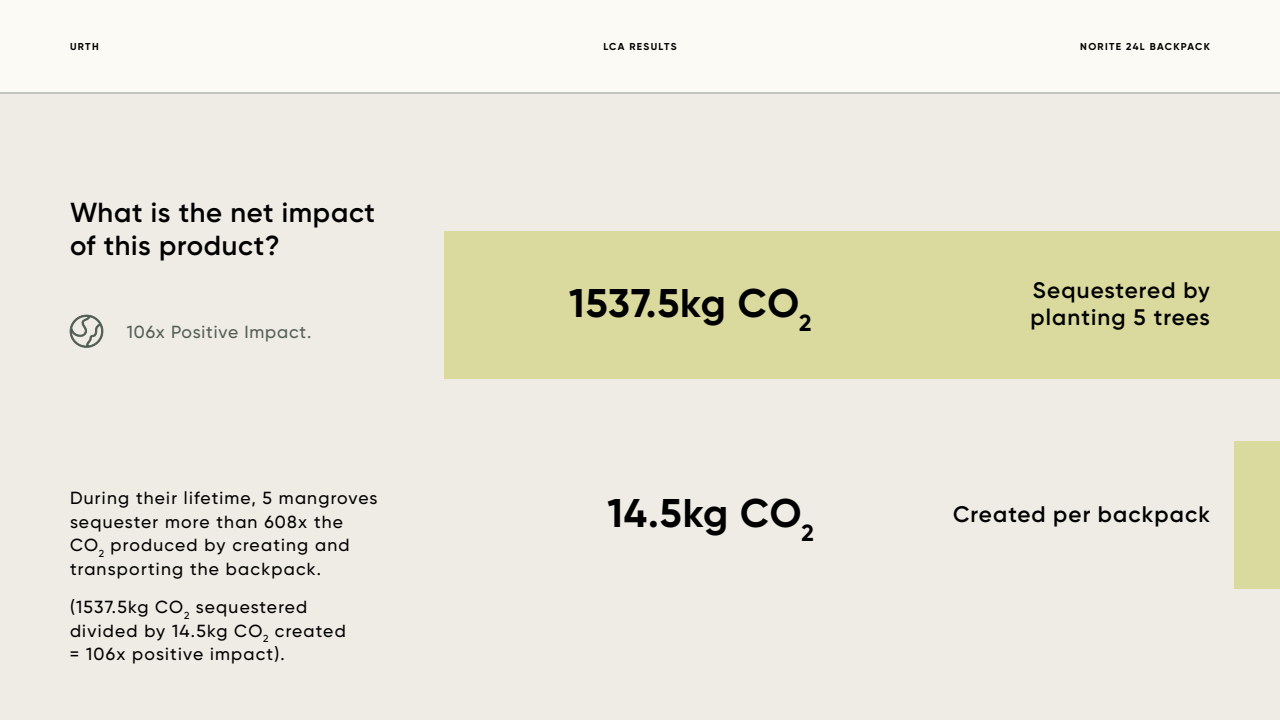
<style>
.page{position:relative;width:1280px;height:720px;background:#fbfaf4}
.page>*{position:absolute;margin:0;border:0;box-sizing:border-box;transform-origin:0 0}
.t1{font:700 40px "Gilroy";letter-spacing:.02em;color:#000}
.t2{font:600 27.5px/33px "Gilroy";letter-spacing:.025em;color:#000}
.t3{font:700 23.3px "Gilroy";color:#000}
.t4{font:600 22.5px/27.5px "Gilroy";letter-spacing:.05em;color:#000}
.t5{font:500 17.5px/23.5px "Gilroy";letter-spacing:.07em;color:#000}
.t6{font:500 17.5px "Gilroy";letter-spacing:.05em;color:#525e54}
.t7{font:700 10px "Gilroy";letter-spacing:.135em;color:#000}
</style>
<div class="page">
<div style="left:0;top:92px;width:1280px;height:628px;background:#eeece4"></div>
<hr style="left:0;top:92px;width:1280px;height:2px;background:#979e98">
<div style="left:445px;top:231px;width:835px;height:148px;background:#dada9e"></div>
<div style="left:1234px;top:441px;width:46px;height:148px;background:#dada9e"></div>
<svg style="left:69px;top:314px;width:35px;height:34px"></svg>
<p class="t7" style="left:70px;top:40px;width:30px">URTH</p>
<p class="t7" style="left:603px;top:40px;width:75px">LCA RESULTS</p>
<p class="t7" style="left:1080px;top:40px;width:131px">NORITE 24L BACKPACK</p>
<h2 class="t2" style="left:70px;top:196px;width:307px">What is the net impact of this product?</h2>
<p class="t6" style="left:127px;top:321px;width:186px">106x Positive Impact.</p>
<p class="t5" style="left:70px;top:486px;width:309px">During their lifetime, 5 mangroves sequester more than 608x the<br>CO<sub>2</sub> produced by creating and transporting the backpack.</p>
<p class="t5" style="left:70px;top:595px;width:277px">(1537.5kg CO<sub>2</sub> sequestered divided by 14.5kg CO<sub>2</sub> created = 106x positive impact).</p>
<h1 class="t1" style="left:569px;top:278px;width:244px">1537.5kg CO<sub>2</sub></h1>
<p class="t4" style="left:1031px;top:276px;width:181px">Sequestered by planting 5 trees</p>
<h1 class="t1" style="left:607px;top:488px;width:196px">14.5kg CO</h1>
<p class="t4" style="left:953px;top:501px;width:258px">Created per backpack</p>
<h3 class="t3" style="left:802px;top:518px;width:14px">2</h3>
</div>
